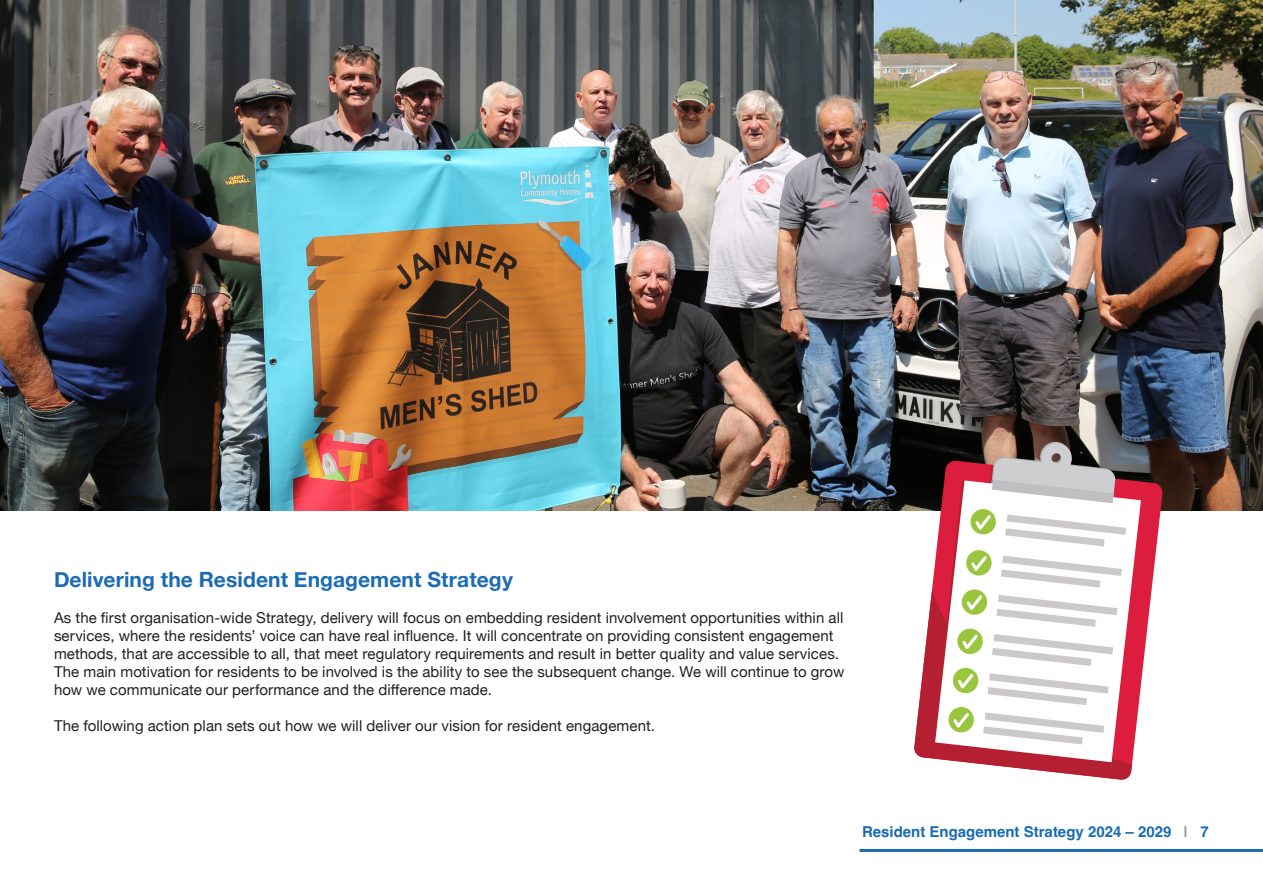
<style>
.page{position:relative;width:1263px;height:893px;background:#fff}
.page>*{position:absolute;margin:0;border:0;box-sizing:border-box;transform-origin:0 0}
.Body_Copy{font:700 21px "Helvetica Neue";letter-spacing:.005em;color:#1b6bb5}
.Body_Copy-2{font:15px/18px "Helvetica Neue";letter-spacing:.005em;color:#231f20}
.t1{font:700 15px "Helvetica";color:#196cb3}
.s1{color:#989b9c}
</style>
<div class="page">
<img style="left:0;top:0;width:1263px;height:510px">
<svg style="left:1132px;top:460px;width:31px;height:224px"></svg>
<svg style="left:1132px;top:480px;width:9px;height:282px;fill:#dc1d3d"></svg>
<svg style="left:914px;top:441px;width:218px;height:339px"></svg>
<hr style="left:859px;top:849px;width:404px;height:3px;background:#1c6bb4">
<p class="Body_Copy" style="left:54px;top:563px;width:460px">Delivering the Resident Engagement Strategy</p>
<p class="Body_Copy-2" style="left:54px;top:609px;width:792px">As the first organisation-wide Strategy, delivery will focus on embedding resident involvement opportunities within all services, where the residents’ voice can have real influence. It will concentrate on providing consistent engagement methods, that are accessible to all, that meet regulatory requirements and result in better quality and value services.<br>The main motivation for residents to be involved is the ability to see the subsequent change. We will continue to grow how we communicate our performance and the difference made.</p>
<p class="Body_Copy-2" style="left:54px;top:717px;width:602px">The following action plan sets out how we will deliver our vision for resident engagement.</p>
<p class="t1" style="left:862px;top:822px;width:348px">Resident Engagement Strategy 2024 – 2029 <span class="s1">|</span> 7</p>
</div>
